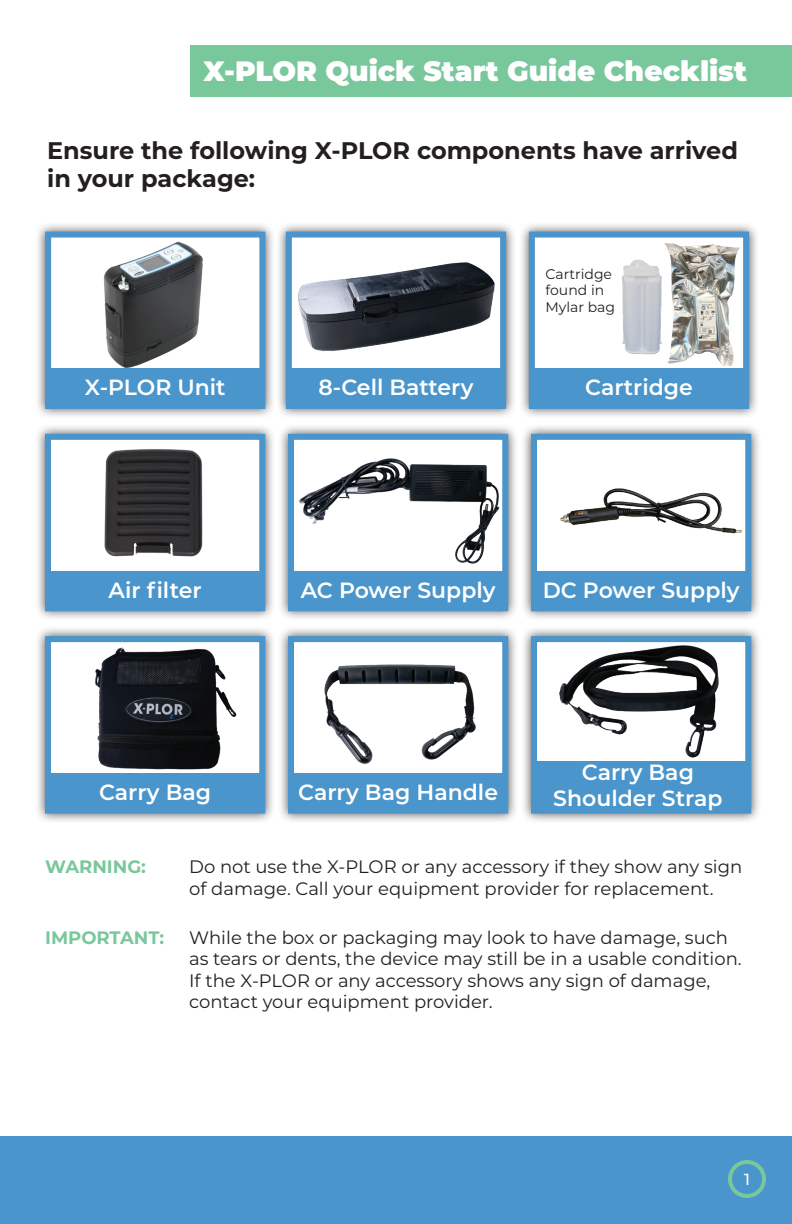
<style>
.page{position:relative;width:792px;height:1224px;background:#fff}
.page>*{position:absolute;margin:0;border:0;box-sizing:border-box;transform-origin:0 0}
.t1{font:900 28px "Montserrat";color:#fff}
.t2{font:700 24px/28.8px "Montserrat";color:#231f20}
.t3{font:600 22px/26.4px "Montserrat";color:#fff;text-align:center}
.t4{font:18px/21.6px "Montserrat";color:#231f20}
.t5{font:700 18px "Montserrat";color:#79c89c}
.t6{font:500 16px "Montserrat";color:#fff}
.t7{font:14px/16.8px "Montserrat";color:#231f20}
</style>
<div class="page">
<div style="left:0;top:1136px;width:792px;height:88px;background:#4a95cb"></div>
<div style="left:728px;top:1160px;width:38px;height:38px;border:4px solid #79c89c;border-radius:50%"></div>
<div style="left:190px;top:45px;width:602px;height:52px;background:#79c89c"></div>
<div style="left:35px;top:221px;width:241px;height:198px;background:#231f20;opacity:.75"></div>
<div style="left:48px;top:235px;width:214px;height:171px;background:#fff"></div>
<img style="left:102px;top:241px;width:102px;height:128px">
<div style="left:45px;top:232px;width:220px;height:177px;border:6px solid #4a95cb"></div>
<div style="left:49px;top:369px;width:215px;height:39px;background:#4a95cb"></div>
<div style="left:275px;top:221px;width:242px;height:198px;background:#231f20;opacity:.75"></div>
<div style="left:289px;top:235px;width:214px;height:171px;background:#fff"></div>
<img style="left:298px;top:262px;width:197px;height:89px">
<div style="left:286px;top:232px;width:220px;height:177px;border:6px solid #4a95cb"></div>
<div style="left:290px;top:369px;width:215px;height:39px;background:#4a95cb"></div>
<div style="left:518px;top:221px;width:242px;height:198px;background:#231f20;opacity:.75"></div>
<div style="left:532px;top:235px;width:214px;height:171px;background:#fff"></div>
<img style="left:622px;top:259px;width:40px;height:96px">
<div style="left:529px;top:232px;width:220px;height:177px;border:6px solid #4a95cb"></div>
<div style="left:533px;top:369px;width:215px;height:39px;background:#4a95cb"></div>
<div style="left:35px;top:423px;width:241px;height:198px;background:#231f20;opacity:.75"></div>
<div style="left:48px;top:437px;width:214px;height:171px;background:#fff"></div>
<img style="left:104px;top:449px;width:99px;height:108px">
<div style="left:45px;top:434px;width:220px;height:177px;border:6px solid #4a95cb"></div>
<div style="left:49px;top:571px;width:215px;height:39px;background:#4a95cb"></div>
<div style="left:278px;top:423px;width:241px;height:198px;background:#231f20;opacity:.75"></div>
<div style="left:291px;top:437px;width:214px;height:171px;background:#fff"></div>
<img style="left:299px;top:458px;width:201px;height:106px">
<div style="left:288px;top:434px;width:220px;height:177px;border:6px solid #4a95cb"></div>
<div style="left:292px;top:571px;width:215px;height:39px;background:#4a95cb"></div>
<div style="left:521px;top:423px;width:241px;height:198px;background:#231f20;opacity:.75"></div>
<img style="left:538px;top:441px;width:206px;height:130px">
<div style="left:531px;top:434px;width:220px;height:177px;border:6px solid #4a95cb"></div>
<div style="left:535px;top:571px;width:215px;height:39px;background:#4a95cb"></div>
<div style="left:35px;top:626px;width:241px;height:198px;background:#231f20;opacity:.75"></div>
<div style="left:48px;top:639px;width:214px;height:172px;background:#fff"></div>
<img style="left:95px;top:647px;width:142px;height:123px">
<div style="left:45px;top:636px;width:220px;height:178px;border:6px solid #4a95cb"></div>
<div style="left:49px;top:773px;width:215px;height:40px;background:#4a95cb"></div>
<div style="left:278px;top:626px;width:241px;height:198px;background:#231f20;opacity:.75"></div>
<div style="left:291px;top:639px;width:214px;height:172px;background:#fff"></div>
<img style="left:324px;top:664px;width:152px;height:100px">
<div style="left:288px;top:636px;width:220px;height:178px;border:6px solid #4a95cb"></div>
<div style="left:292px;top:773px;width:215px;height:40px;background:#4a95cb"></div>
<div style="left:521px;top:626px;width:241px;height:198px;background:#231f20;opacity:.75"></div>
<div style="left:534px;top:639px;width:214px;height:172px;background:#fff"></div>
<img style="left:559px;top:645px;width:160px;height:113px">
<div style="left:531px;top:636px;width:220px;height:178px;border:6px solid #4a95cb"></div>
<div style="left:535px;top:761px;width:215px;height:52px;background:#4a95cb"></div>
<img style="left:664px;top:234px;width:77px;height:132px">
<h1 class="t1" style="left:203px;top:50px;width:545px">X-PLOR Quick Start Guide Checklist</h1>
<h2 class="t2" style="left:47px;top:134px;width:692px">Ensure the following X-PLOR components have arrived in your package:</h2>
<p class="t7" style="left:546px;top:265px;width:71px">Cartridge found in<br>Mylar bag</p>
<p class="t3" style="left:85px;top:373px;width:142px">X-PLOR Unit</p>
<p class="t3" style="left:319px;top:373px;width:156px">8-Cell Battery</p>
<p class="t3" style="left:585px;top:373px;width:109px">Cartridge</p>
<p class="t3" style="left:109px;top:576px;width:95px">Air filter</p>
<p class="t3" style="left:301px;top:576px;width:196px">AC Power Supply</p>
<p class="t3" style="left:543px;top:576px;width:198px">DC Power Supply</p>
<p class="t3" style="left:99px;top:778px;width:114px">Carry Bag</p>
<p class="t3" style="left:298px;top:778px;width:201px">Carry Bag Handle</p>
<p class="t3" style="left:553px;top:758px;width:171px">Carry Bag<br>Shoulder Strap</p>
<p class="t5" style="left:45px;top:854px;width:102px">WARNING:</p>
<p class="t4" style="left:189px;top:856px;width:555px">Do not use the X-PLOR or any accessory if they show any sign of damage. Call your equipment provider for replacement.</p>
<p class="t5" style="left:45px;top:924px;width:120px">IMPORTANT:</p>
<p class="t4" style="left:189px;top:926px;width:554px">While the box or packaging may look to have damage, such as tears or dents, the device may still be in a usable condition.<br>If the X-PLOR or any accessory shows any sign of damage, contact your equipment provider.</p>
<p class="t6" style="left:744px;top:1168px;width:7px">1</p>
</div>
